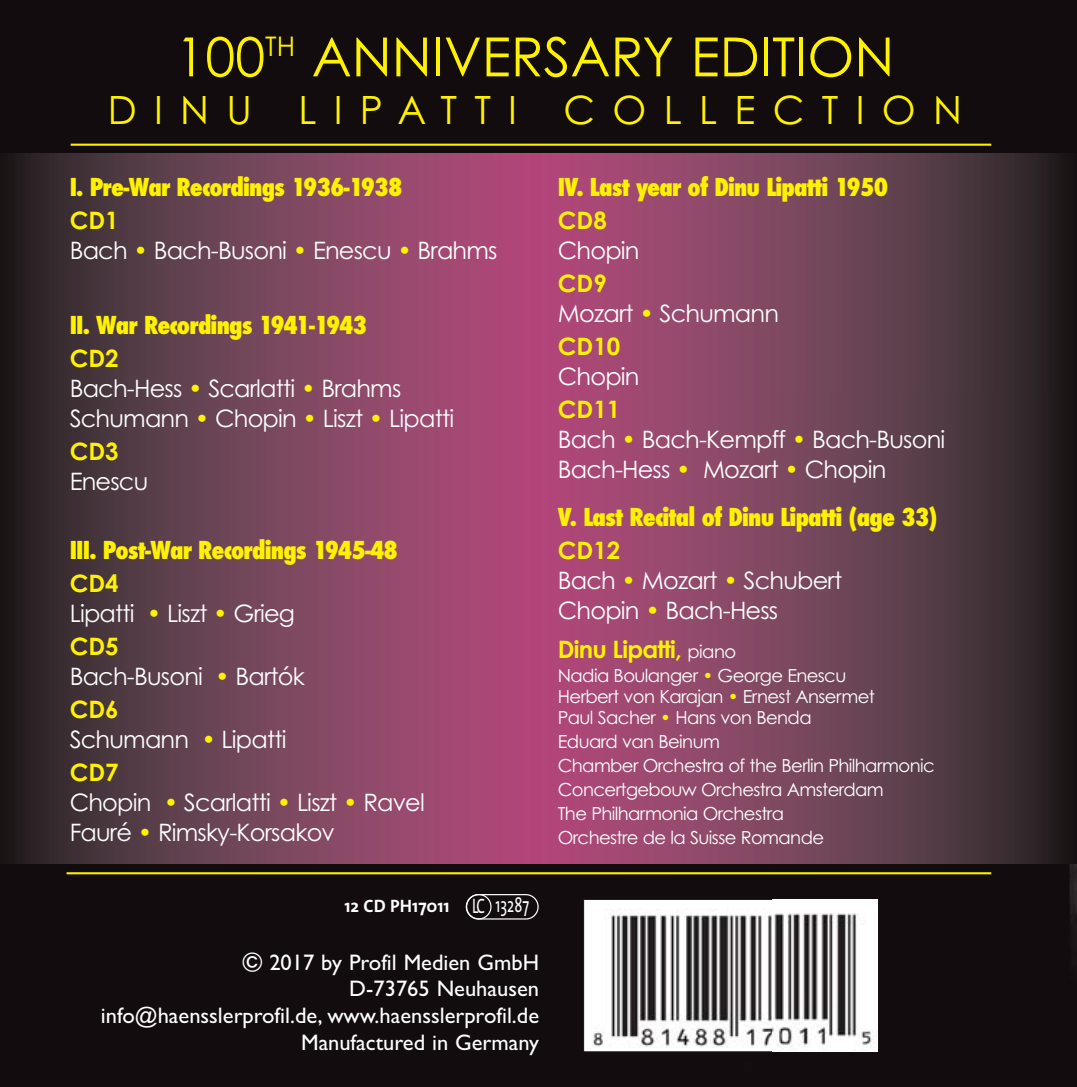
<style>
.page{position:relative;width:1077px;height:1087px;background:#fff}
.page>*{position:absolute;margin:0;border:0;box-sizing:border-box;transform-origin:0 0}
.t1{font:54px "Century Gothic";color:#fff200}
.t2{font:39px "Century Gothic";letter-spacing:.445em;color:#fff200}
.t3{font:24px/30px "Century Gothic";letter-spacing:-.035em;color:#fff}
.t4{font:800 condensed 24px "Futura";letter-spacing:-.035em;color:#fff200}
.t5{font:700 24px "Century Gothic";letter-spacing:-.035em;color:#fff200}
.t6{font:22.5px/26.4px "Gill Sans";color:#fff;text-align:right}
.t7{font:18px/24px "Century Gothic";letter-spacing:-.035em;color:#fff}
.t8{font:700 18px "The Sans";color:#fff}
.s1{font-weight:700;color:#fff200}
.s2{color:#fff200}
.s3{font-weight:400;font-size:18px;color:#fff}
.s4{font-weight:400;font-size:21px}
.s5{font-family:"Bundesbahn Pi Three"}
</style>
<div class="page">
<div style="left:0;top:0;width:1076px;height:1087px;background:#120c0e"></div>
<img style="left:585px;top:901px;width:187px;height:149px">
<div style="left:583px;top:899px;width:295px;height:153px;border:1px solid #231f20"></div>
<div style="left:465px;top:894px;width:73px;height:25px;border:2px solid #fff;border-radius:13px"></div>
<div style="left:466px;top:894px;width:25px;height:25px;border:2px solid #fff;border-radius:50%"></div>
<img style="left:0;top:153px;width:1076px;height:710px">
<img style="left:772px;top:394px;width:304px;height:693px">
<img style="left:772px;top:899px;width:106px;height:153px">
<img style="left:772px;top:900px;width:105px;height:151px">
<hr style="left:71px;top:144px;width:919px;height:2px;background:#fff200">
<hr style="left:67px;top:872px;width:923px;height:2px;background:#fff200">
<h1 class="t1" style="left:175px;top:37px;width:720px">100<sup>TH</sup> ANNIVERSARY EDITION</h1>
<h2 class="t2" style="left:108px;top:95px;width:855px">DINU LIPATTI COLLECTION</h2>
<p class="t4" style="left:70px;top:177px;width:334px">I. Pre-War Recordings 1936-1938</p>
<p class="t3" style="left:70px;top:208px;width:429px"><span class="s1">CD1<br></span>Bach <span class="s2">•</span> Bach-Busoni <span class="s2">•</span> Enescu <span class="s2">•</span> Brahms</p>
<p class="t4" style="left:70px;top:315px;width:299px">II. War Recordings 1941-1943</p>
<p class="t3" style="left:70px;top:346px;width:386px"><span class="s1">CD2<br></span>Bach-Hess <span class="s2">•</span> Scarlatti <span class="s2">•</span> Brahms<br>Schumann <span class="s2">•</span> Chopin <span class="s2">•</span> Liszt <span class="s2">•</span> Lipatti</p>
<p class="t5" style="left:70px;top:438px;width:50px">CD3</p>
<p class="t3" style="left:70px;top:469px;width:80px">Enescu</p>
<p class="t4" style="left:70px;top:540px;width:330px">III. Post-War Recordings 1945-48</p>
<p class="t3" style="left:70px;top:571px;width:227px"><span class="s1">CD4<br></span>Lipatti <span class="s2">•</span> Liszt <span class="s2">•</span> Grieg</p>
<p class="t3" style="left:70px;top:634px;width:236px"><span class="s1">CD5<br></span>Bach-Busoni <span class="s2">•</span> Bartók</p>
<p class="t3" style="left:70px;top:697px;width:218px"><span class="s1">CD6<br></span>Schumann <span class="s2">•</span> Lipatti</p>
<p class="t3" style="left:70px;top:760px;width:356px"><span class="s1">CD7<br></span>Chopin <span class="s2">•</span> Scarlatti <span class="s2">•</span> Liszt <span class="s2">•</span> Ravel<br>Fauré <span class="s2">•</span> Rimsky-Korsakov</p>
<p class="t4" style="left:557px;top:177px;width:332px">IV. Last year of Dinu Lipatti 1950</p>
<p class="t5" style="left:557px;top:207px;width:50px">CD8</p>
<p class="t3" style="left:557px;top:238px;width:83px">Chopin</p>
<p class="t3" style="left:557px;top:271px;width:222px"><span class="s1">CD9<br></span>Mozart <span class="s2">•</span> Schumann</p>
<p class="t5" style="left:557px;top:333px;width:64px">CD10</p>
<p class="t3" style="left:557px;top:364px;width:83px">Chopin</p>
<p class="t3" style="left:557px;top:397px;width:389px"><span class="s1">CD11<br></span>Bach <span class="s2">•</span> Bach-Kempff <span class="s2">•</span> Bach-Busoni<br>Bach-Hess <span class="s2">•</span> Mozart <span class="s2">•</span> Chopin</p>
<p class="t4" style="left:557px;top:507px;width:381px">V. Last Recital of Dinu Lipatti (age 33)</p>
<p class="t3" style="left:557px;top:538px;width:286px"><span class="s1">CD12<br></span>Bach <span class="s2">•</span> Mozart <span class="s2">•</span> Schubert<br>Chopin <span class="s2">•</span> Bach-Hess</p>
<p class="t5" style="left:557px;top:636px;width:180px">Dinu Lipatti, <span class="s3">piano</span></p>
<p class="t7" style="left:557px;top:667px;width:318px;line-height:21px">Nadia Boulanger <span class="s2">•</span> George Enescu<br>Herbert von Karajan <span class="s2">•</span> Ernest Ansermet<br>Paul Sacher <span class="s2">•</span> Hans von Benda</p>
<p class="t7" style="left:557px;top:731px;width:378px">Eduard van Beinum<br>Chamber Orchestra of the Berlin Philharmonic<br>Concertgebouw Orchestra Amsterdam<br>The Philharmonia Orchestra<br>Orchestre de la Suisse Romande</p>
<p class="t8" style="left:344px;top:896px;width:186px">12 CD PH17011 <span class="s4">LC 13287</span></p>
<p class="t6" style="left:101px;top:952px;width:439px"><span class="s5">-</span> 2017 by Profil Medien GmbH<br>D-73765 Neuhausen<br>info@haensslerprofil.de, www.haensslerprofil.de<br>Manufactured in Germany</p>
</div>
